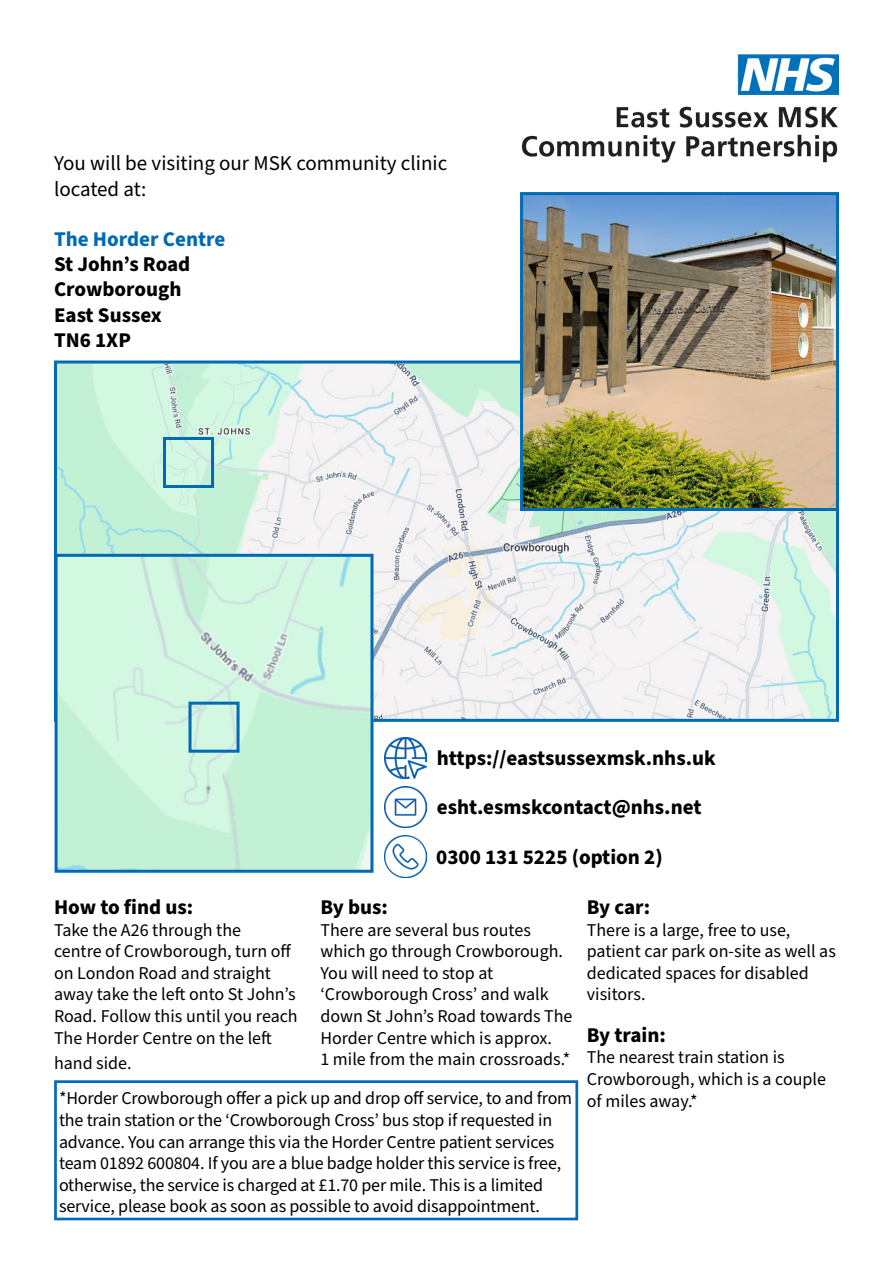
<style>
.page{position:relative;width:893px;height:1263px;background:#fff}
.page>*{position:absolute;margin:0;border:0;box-sizing:border-box;transform-origin:0 0}
.t1{font:700 21px/25.2px "Source Sans Pro";color:#000}
.t2{font:21px/25.2px "Source Sans Pro";color:#000}
.t3{font:700 21px "Source Sans Pro";color:#006ab4}
.t4{font:18px/21.6px "Source Sans Pro";letter-spacing:-.01em;color:#000}
</style>
<div class="page">
<img style="left:58px;top:364px;width:777px;height:354px">
<img style="left:524px;top:196px;width:311px;height:311px">
<div style="left:520px;top:192px;width:319px;height:319px;border:3px solid #006ab4"></div>
<div style="left:163px;top:437px;width:51px;height:51px;border:3px solid #006ab4"></div>
<img style="left:59px;top:558px;width:310px;height:311px">
<div style="left:55px;top:554px;width:318px;height:319px;border:3px solid #006ab4"></div>
<div style="left:54px;top:1080px;width:524px;height:140px;border:3px solid #006ab4"></div>
<img style="left:521px;top:54px;width:318px;height:109px">
<img style="left:385px;top:737px;width:41px;height:41px">
<img style="left:385px;top:786px;width:41px;height:42px">
<img style="left:385px;top:836px;width:41px;height:41px">
<div style="left:189px;top:702px;width:51px;height:51px;border:3px solid #006ab4"></div>
<p class="t2" style="left:54px;top:151px;width:395px">You will be visiting our MSK community clinic located at:</p>
<p class="t3" style="left:54px;top:225px;width:173px">The Horder Centre</p>
<p class="t1" style="left:54px;top:252px;width:138px">St John’s Road<br>Crowborough<br>East Sussex<br>TN6 1XP</p>
<p class="t1" style="left:437px;top:746px;width:281px">https://eastsussexmsk.nhs.uk</p>
<p class="t1" style="left:437px;top:795px;width:266px">esht.esmskcontact@nhs.net</p>
<p class="t1" style="left:436px;top:845px;width:228px">0300 131 5225 (option 2)</p>
<p class="t1" style="left:54px;top:895px;width:141px">How to find us:</p>
<p class="t4" style="left:54px;top:919px;width:245px">Take the A26 through the<br>centre of Crowborough, turn off on London Road and straight away take the left onto St John’s<br>Road. Follow this until you reach<br>The Horder Centre on the left</p>
<p class="t4" style="left:54px;top:1053px;width:79px">hand side.</p>
<p class="t1" style="left:320px;top:895px;width:69px">By bus:</p>
<p class="t4" style="left:320px;top:919px;width:254px">There are several bus routes which go through Crowborough.<br>You will need to stop at ‘Crowborough Cross’ and walk down St John’s Road towards The<br>Horder Centre which is approx.<br>1 mile from the main crossroads.*</p>
<p class="t4" style="left:59px;top:1088px;width:515px">*Horder Crowborough offer a pick up and drop off service, to and from the train station or the ‘Crowborough Cross’ bus stop if requested in advance. You can arrange this via the Horder Centre patient services team 01892 600804. If you are a blue badge holder this service is free, otherwise, the service is charged at £1.70 per mile. This is a limited service, please book as soon as possible to avoid disappointment.</p>
<p class="t1" style="left:587px;top:895px;width:65px">By car:</p>
<p class="t4" style="left:587px;top:919px;width:251px">There is a large, free to use, patient car park on-site as well as dedicated spaces for disabled visitors.</p>
<p class="t1" style="left:587px;top:1023px;width:81px">By train:</p>
<p class="t4" style="left:587px;top:1047px;width:241px">The nearest train station is<br>Crowborough, which is a couple of miles away.*</p>
</div>
